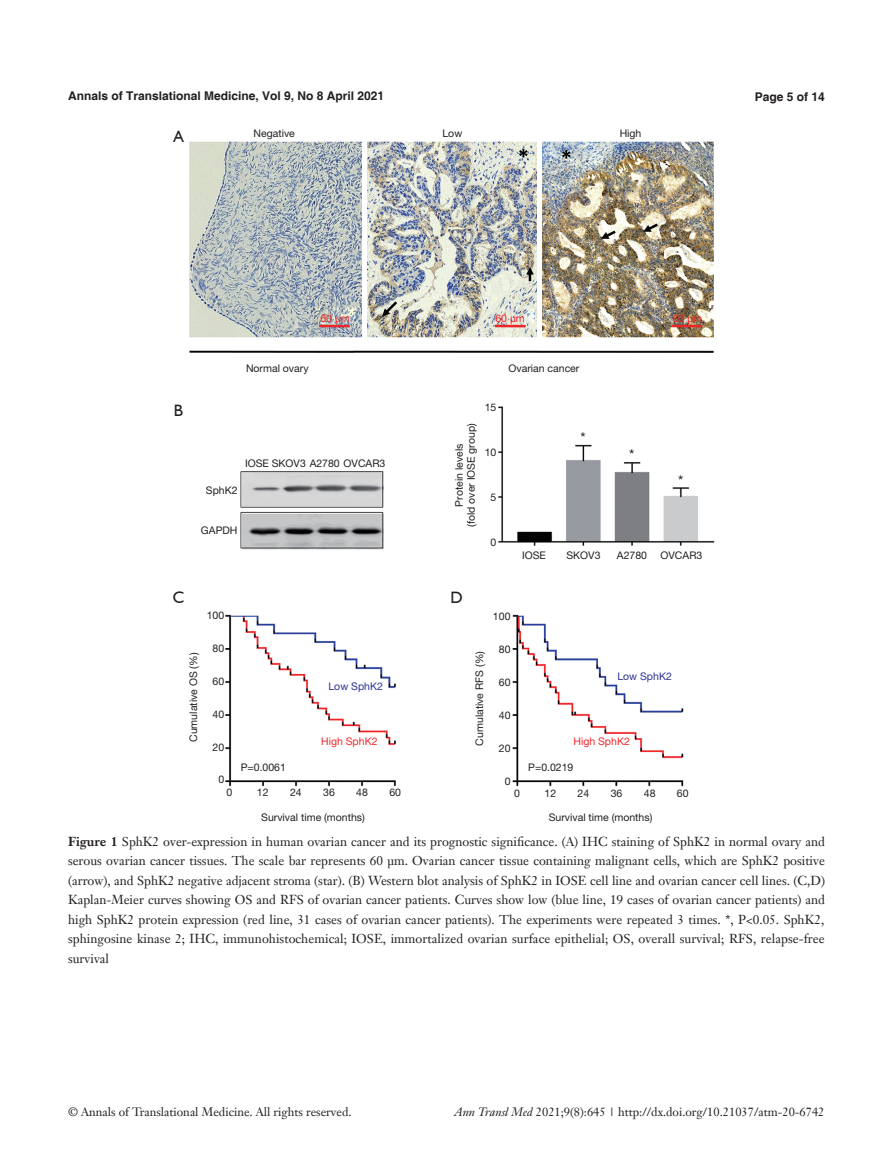
<style>
.page{position:relative;width:893px;height:1170px;background:#fff}
.page>*{position:absolute;margin:0;border:0;box-sizing:border-box;transform-origin:0 0}
.Cite{font:16.5px "Humanist 521 BT";color:#231f20}
.t1{font:15px "Helvetica Neue LT Pro";color:#231f20}
.t2{font:12.75px/19.5px "Janson Text LT";letter-spacing:.005em;color:#231f20;text-align:justify}
.t3{font:12px "Janson Text LT";color:#231f20}
.t4{font:700 12px "Helvetica";color:#231f20}
.t5{font:10.5px/12px "Helvetica Neue LT Pro";color:#231f20;text-align:center}
.t6{font:10.5px "Helvetica Neue LT Pro";color:#ee292d}
.t7{font:10.5px "Helvetica Neue LT Pro";color:#2b3393}
.t8{font:10.5px "Helvetica Neue LT Pro";color:#ee1e23}
.s1{font-weight:700}
.s2{font-style:italic}
</style>
<div class="page">
<img style="left:189px;top:141px;width:526px;height:646px">
<div style="left:362px;top:141px;width:5px;height:199px;background:#fff"></div>
<hr style="left:537px;top:141px;width:4px;height:199px;background:#fff">
<div style="left:448px;top:588px;width:17px;height:17px;background:#fff"></div>
<p class="t4" style="left:68px;top:88px;width:318px">Annals of Translational Medicine, Vol 9, No 8 April 2021</p>
<p class="t4" style="left:755px;top:89px;width:72px">Page 5 of 14</p>
<p class="Cite" style="left:174px;top:126px;width:12px">A</p>
<p class="t5" style="left:253px;top:127px;width:43px">Negative</p>
<p class="t5" style="left:442px;top:127px;width:21px">Low</p>
<p class="t5" style="left:620px;top:127px;width:23px">High</p>
<p class="Cite" style="left:174px;top:400px;width:11px">B</p>
<p class="t8" style="left:320px;top:311px;width:31px">60 μm</p>
<p class="t8" style="left:495px;top:311px;width:31px">60 μm</p>
<p class="t8" style="left:673px;top:311px;width:31px">60 μm</p>
<p class="t5" style="left:246px;top:362px;width:64px">Normal ovary</p>
<p class="t5" style="left:206px;top:484px;width:33px">SphK2</p>
<p class="t5" style="left:201px;top:523px;width:38px">GAPDH</p>
<p class="t5" style="left:245px;top:457px;width:142px">IOSE SKOV3 A2780 OVCAR3</p>
<p class="t5" style="left:453px;top:527px;width:105px;rotate:-90deg">Protein levels<br>(fold over IOSE group)</p>
<p class="t5" style="left:485px;top:401px;width:13px">15</p>
<p class="t5" style="left:485px;top:446px;width:13px">10</p>
<p class="t5" style="left:491px;top:491px;width:7px">5</p>
<p class="t5" style="left:491px;top:536px;width:7px">0</p>
<p class="t5" style="left:508px;top:362px;width:72px">Ovarian cancer</p>
<p class="t1" style="left:580px;top:428px;width:7px">*</p>
<p class="t5" style="left:522px;top:549px;width:25px">IOSE</p>
<p class="t5" style="left:566px;top:549px;width:36px">SKOV3</p>
<p class="t1" style="left:629px;top:446px;width:7px">*</p>
<p class="t1" style="left:678px;top:471px;width:7px">*</p>
<p class="t5" style="left:617px;top:549px;width:32px">A2780</p>
<p class="t5" style="left:661px;top:549px;width:43px">OVCAR3</p>
<p class="Cite" style="left:173px;top:586px;width:13px">C</p>
<p class="Cite" style="left:450px;top:586px;width:14px">D</p>
<p class="t5" style="left:207px;top:608px;width:19px">100</p>
<p class="t5" style="left:213px;top:641px;width:13px">80</p>
<p class="t5" style="left:213px;top:674px;width:13px">60</p>
<p class="t5" style="left:213px;top:707px;width:13px">40</p>
<p class="t5" style="left:213px;top:740px;width:13px">20</p>
<p class="t5" style="left:218px;top:773px;width:7px">0</p>
<p class="t5" style="left:493px;top:609px;width:19px">100</p>
<p class="t5" style="left:499px;top:642px;width:13px">80</p>
<p class="t5" style="left:499px;top:675px;width:13px">60</p>
<p class="t5" style="left:499px;top:708px;width:13px">40</p>
<p class="t5" style="left:499px;top:741px;width:13px">20</p>
<p class="t5" style="left:505px;top:774px;width:7px">0</p>
<p class="t5" style="left:187px;top:742px;width:91px;rotate:-90deg">Cumulative OS (%)</p>
<p class="t5" style="left:473px;top:745px;width:96px;rotate:-90deg">Cumulative RFS (%)</p>
<p class="t7" style="left:617px;top:669px;width:56px">Low SphK2</p>
<p class="t7" style="left:328px;top:680px;width:56px">Low SphK2</p>
<p class="t6" style="left:321px;top:734px;width:58px">High SphK2</p>
<p class="t6" style="left:573px;top:734px;width:58px">High SphK2</p>
<p class="t5" style="left:241px;top:760px;width:47px">P=0.0061</p>
<p class="t5" style="left:528px;top:760px;width:47px">P=0.0219</p>
<p class="t5" style="left:226px;top:786px;width:7px">0</p>
<p class="t5" style="left:257px;top:786px;width:13px">12</p>
<p class="t5" style="left:290px;top:786px;width:13px">24</p>
<p class="t5" style="left:323px;top:786px;width:13px">36</p>
<p class="t5" style="left:356px;top:786px;width:13px">48</p>
<p class="t5" style="left:389px;top:786px;width:13px">60</p>
<p class="t5" style="left:514px;top:786px;width:7px">0</p>
<p class="t5" style="left:544px;top:786px;width:13px">12</p>
<p class="t5" style="left:578px;top:786px;width:13px">24</p>
<p class="t5" style="left:611px;top:786px;width:13px">36</p>
<p class="t5" style="left:644px;top:786px;width:13px">48</p>
<p class="t5" style="left:677px;top:786px;width:13px">60</p>
<p class="t5" style="left:261px;top:810px;width:105px">Survival time (months)</p>
<p class="t5" style="left:549px;top:810px;width:105px">Survival time (months)</p>
<p class="t2" style="left:68px;top:831px;width:758px"><span class="s1">Figure 1</span> SphK2 over-expression in human ovarian cancer and its prognostic significance. (A) IHC staining of SphK2 in normal ovary and serous ovarian cancer tissues. The scale bar represents 60 μm. Ovarian cancer tissue containing malignant cells, which are SphK2 positive (arrow), and SphK2 negative adjacent stroma (star). (B) Western blot analysis of SphK2 in IOSE cell line and ovarian cancer cell lines. (C,D)<br>Kaplan-Meier curves showing OS and RFS of ovarian cancer patients. Curves show low (blue line, 19 cases of ovarian cancer patients) and high SphK2 protein expression (red line, 31 cases of ovarian cancer patients). The experiments were repeated 3 times. *, P&lt;0.05. SphK2, sphingosine kinase 2; IHC, immunohistochemical; IOSE, immortalized ovarian surface epithelial; OS, overall survival; RFS, relapse-free survival</p>
<p class="t3" style="left:68px;top:1104px;width:285px">© Annals of Translational Medicine. All rights reserved.</p>
<p class="t3" style="left:454px;top:1104px;width:371px"><span class="s2">Ann Transl Med</span> 2021;9(8):645 | http://dx.doi.org/10.21037/atm-20-6742</p>
</div>
